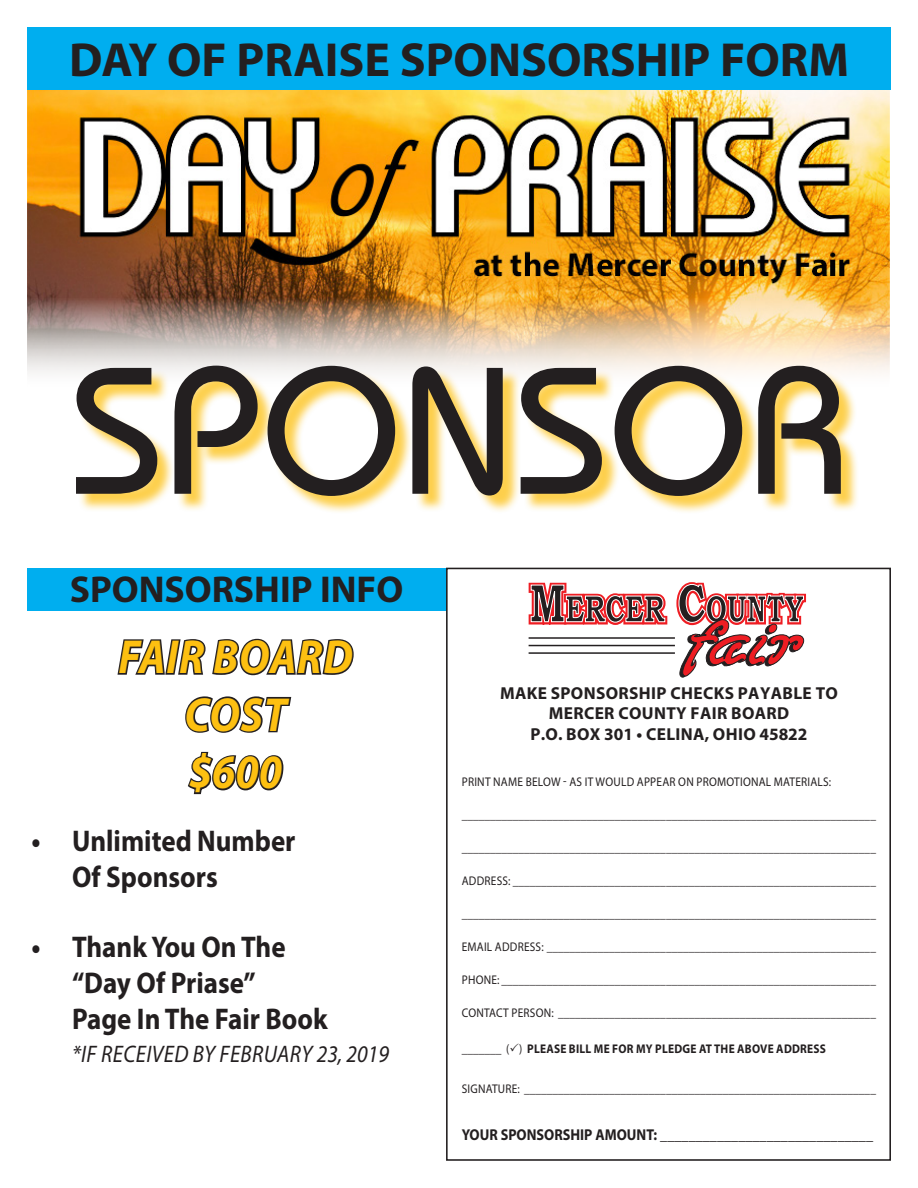
<style>
.page{position:relative;width:918px;height:1188px;background:#fff}
.page>*{position:absolute;margin:0;border:0;box-sizing:border-box;transform-origin:0 0}
.t1{font:500 180px "Bauhaus IT Cby BT";color:#231f20}
.t2{font:700 48px "Myriad Pro";color:#231f20}
.t3{font:italic 700 48px "Myriad Pro";letter-spacing:.02em;color:#fdc011;scale:.9 1}
.t4{font:700 37.5px "Myriad Pro";color:#231f20}
.t5{font:700 30px "Myriad Pro";color:#231f20;scale:.9 1}
.t6{font:italic 24px "Myriad Pro";letter-spacing:.02em;color:#231f20;scale:.9 1}
.t7{font:700 17.4px "Myriad Pro";letter-spacing:.02em;color:#231f20}
.t8{font:700 15.75px "Myriad Pro";color:#231f20;scale:.9 1}
.t9{font:12.6px "Myriad Pro";letter-spacing:.02em;color:#231f20;scale:.9 1}
.t10{font:700 12.6px "Myriad Pro";letter-spacing:.02em;color:#231f20;scale:.9 1}
.s1{font-weight:400}
</style>
<div class="page">
<img style="left:27px;top:90px;width:862px;height:283px">
<div style="left:27px;top:27px;width:864px;height:63px;background:#00aeef"></div>
<div style="left:27px;top:568px;width:864px;height:43px;background:#00aeef"></div>
<div style="left:447px;top:568px;width:443px;height:592px;background:#fff"></div>
<div style="left:446px;top:568px;width:445px;height:593px;border:2px solid #231f20"></div>
<svg style="left:526px;top:567px;width:283px;height:110px"></svg>
<hr style="left:529px;top:637px;width:146px;height:2px;background:#231f20">
<hr style="left:529px;top:645px;width:146px;height:1px;background:#231f20">
<hr style="left:529px;top:652px;width:146px;height:2px;background:#231f20">
<svg style="left:117px;top:638px;width:237px;height:38px"></svg>
<svg style="left:185px;top:696px;width:107px;height:37px"></svg>
<svg style="left:188px;top:751px;width:96px;height:44px"></svg>
<div style="left:78px;top:368px;width:781px;height:146px;background:#fdc011;opacity:.75"></div>
<p class="t2" style="left:69px;top:29px;width:781px">DAY OF PRAISE SPONSORSHIP FORM</p>
<p class="t1" style="left:70px;top:320px;width:780px">SPONSOR</p>
<p class="t4" style="left:70px;top:565px;width:335px">SPONSORSHIP INFO</p>
<p class="t3" style="left:118px;top:626px;width:262px">FAIR BOARD</p>
<p class="t3" style="left:185px;top:683px;width:115px">COST</p>
<p class="t3" style="left:189px;top:741px;width:105px">$600</p>
<p class="t5" style="left:32px;top:822px;width:295px">• Unlimited Number</p>
<p class="t5" style="left:72px;top:858px;width:163px">Of Sponsors</p>
<p class="t5" style="left:32px;top:927px;width:284px">• Thank You On The</p>
<p class="t5" style="left:72px;top:963px;width:206px">“Day Of Priase”</p>
<p class="t5" style="left:72px;top:999px;width:286px">Page In The Fair Book</p>
<p class="t6" style="left:72px;top:1039px;width:354px">*IF RECEIVED BY FEBRUARY 23, 2019</p>
<p class="t7" style="left:500px;top:681px;width:339px">MAKE SPONSORSHIP CHECKS PAYABLE TO</p>
<p class="t7" style="left:549px;top:702px;width:242px">MERCER COUNTY FAIR BOARD</p>
<p class="t7" style="left:531px;top:723px;width:278px">P.O. BOX 301 • CELINA, OHIO 45822</p>
<p class="t9" style="left:462px;top:774px;width:412px">PRINT NAME BELOW - AS IT WOULD APPEAR ON PROMOTIONAL MATERIALS:</p>
<p class="t9" style="left:462px;top:807px;width:462px">_________________________________________________________________________</p>
<p class="t9" style="left:462px;top:840px;width:462px">_________________________________________________________________________</p>
<p class="t9" style="left:462px;top:873px;width:462px">ADDRESS: ________________________________________________________________</p>
<p class="t9" style="left:462px;top:906px;width:462px">_________________________________________________________________________</p>
<p class="t9" style="left:462px;top:939px;width:462px">EMAIL ADDRESS: __________________________________________________________</p>
<p class="t9" style="left:462px;top:972px;width:462px">PHONE: __________________________________________________________________</p>
<p class="t9" style="left:462px;top:1005px;width:462px">CONTACT PERSON: ________________________________________________________</p>
<p class="t10" style="left:462px;top:1041px;width:406px"><span class="s1">_______ ( )</span> PLEASE BILL ME FOR MY PLEDGE AT THE ABOVE ADDRESS</p>
<p class="t9" style="left:462px;top:1081px;width:462px">SIGNATURE: ______________________________________________________________</p>
<p class="t8" style="left:462px;top:1124px;width:459px">YOUR SPONSORSHIP AMOUNT: ______________________________</p>
</div>
